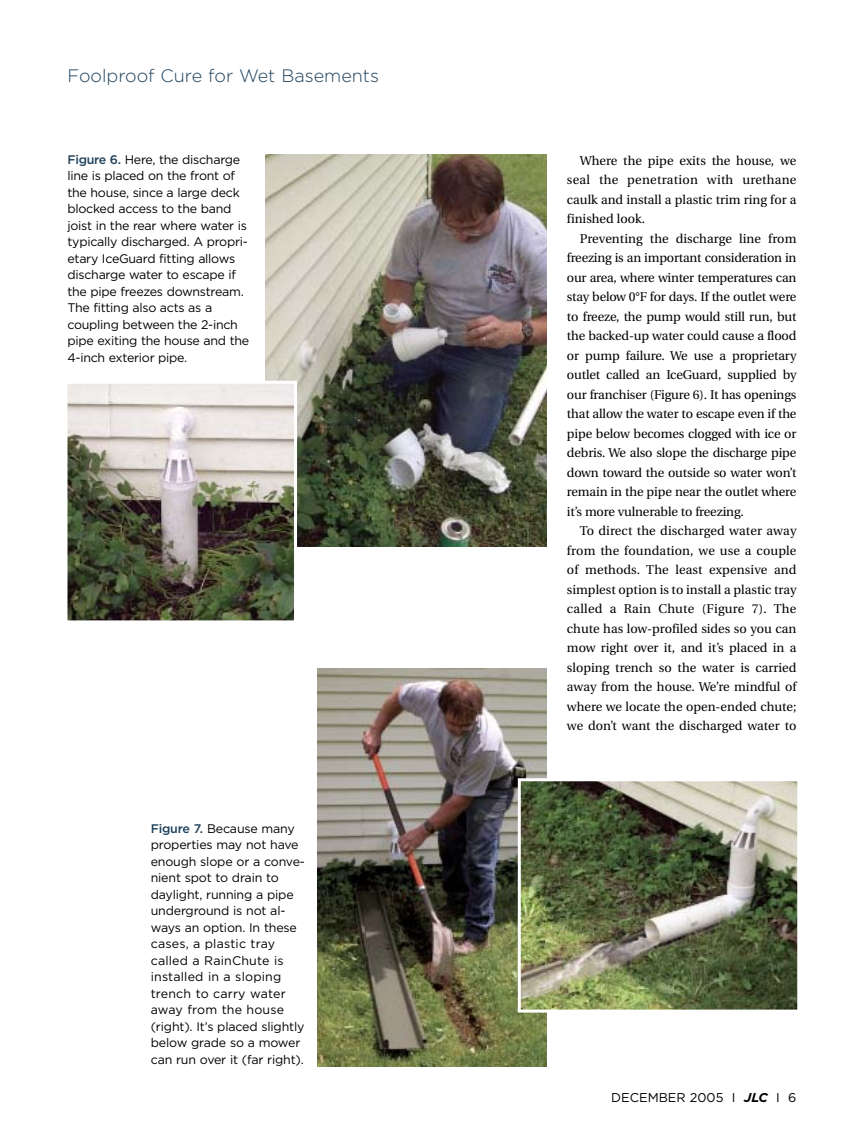
<style>
.page{position:relative;width:864px;height:1134px;background:#fff}
.page>*{position:absolute;margin:0;border:0;box-sizing:border-box;transform-origin:0 0}
.t1{font:300 18px "Gotham";color:#1e415c}
.t2{font:12.75px/19.5px "Utopia";color:#000;text-align:justify}
.t3{font:12.75px "Gotham";color:#000}
.t4{font:12.45px/16.5px "Gotham";letter-spacing:-.02em;color:#000}
.s1{font-weight:500;color:#1e415c}
.s2{font-weight:700;font-style:italic}
</style>
<div class="page">
<img style="left:266px;top:154px;width:281px;height:393px">
<img style="left:68px;top:385px;width:225px;height:234px">
<div style="left:64px;top:381px;width:233px;height:242px;border:3px solid #fff"></div>
<img style="left:317px;top:668px;width:230px;height:398px">
<img style="left:522px;top:782px;width:274px;height:227px">
<div style="left:518px;top:778px;width:282px;height:235px;border:3px solid #fff"></div>
<h1 class="t1" style="left:68px;top:69px;width:313px">Foolproof Cure for Wet Basements</h1>
<p class="t4" style="left:67px;top:152px;width:183px"><span class="s1">Figure 6.</span> Here, the discharge line is placed on the front of the house, since a large deck blocked access to the band joist in the rear where water is typically discharged. A propri&shy;etary IceGuard fitting allows discharge water to escape if the pipe freezes downstream.<br>The fitting also acts as a coupling between the 2-inch pipe exiting the house and the<br>4-inch exterior pipe.</p>
<p class="t4" style="left:151px;top:821px;width:156px"><span class="s1">Figure 7.</span> Because many properties may not have enough slope or a conve&shy;nient spot to drain to daylight, running a pipe underground is not al&shy;ways an option. In these cases, a plastic tray called a RainChute is installed in a sloping trench to carry water away from the house (right). It’s placed slightly below grade so a mower can run over it (far right).</p>
<p class="t2" style="left:567px;top:152px;width:231px;text-indent:13px">Where the pipe exits the house, we seal the penetration with urethane caulk and install a plastic trim ring for a finished look.</p>
<p class="t2" style="left:567px;top:230px;width:231px;text-indent:13px">Preventing the discharge line from freezing is an important consideration in our area, where winter temperatures can stay below 0°F for days. If the outlet were to freeze, the pump would still run, but the backed-up water could cause a flood or pump failure. We use a proprietary outlet called an IceGuard, supplied by our franchiser (Figure 6). It has openings that allow the water to escape even if the pipe below becomes clogged with ice or debris. We also slope the discharge pipe down toward the outside so water won’t remain in the pipe near the outlet where it’s more vulnerable to freezing.</p>
<p class="t2" style="left:567px;top:523px;width:231px;text-indent:13px">To direct the discharged water away from the foundation, we use a couple of methods. The least expensive and simplest option is to install a plastic tray called a Rain Chute (Figure 7). The chute has low-profiled sides so you can mow right over it, and it’s placed in a sloping trench so the water is carried away from the house. We’re mindful of where we locate the open-ended chute; we don’t want the discharged water to</p>
<p class="t3" style="left:611px;top:1093px;width:187px">DECEMBER 2005 I <span class="s2">JLC</span> I 6</p>
</div>
